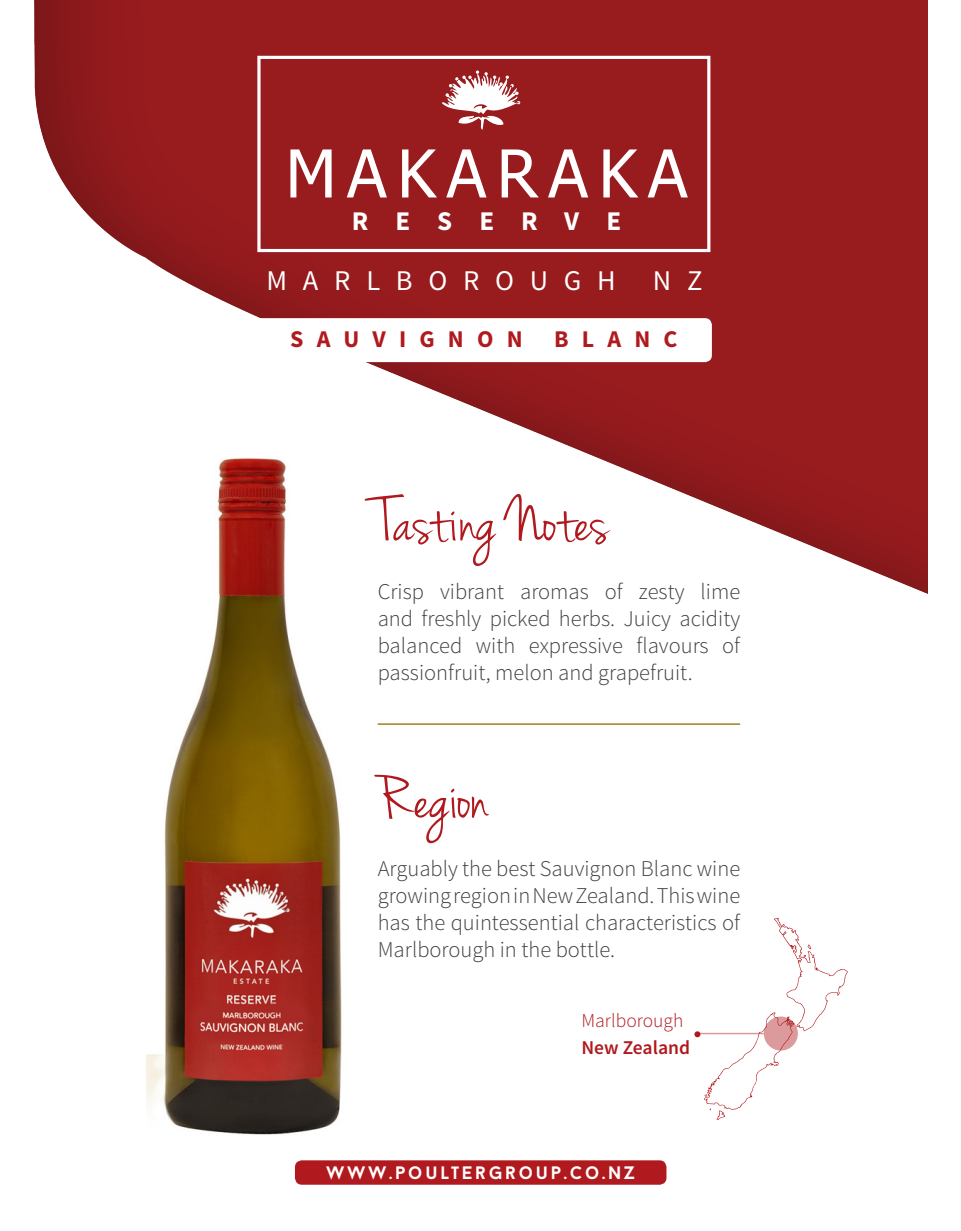
<style>
.page{position:relative;width:961px;height:1231px;background:#fff}
.page>*{position:absolute;margin:0;border:0;box-sizing:border-box;transform-origin:0 0}
.t1{font:66px "Jenna Sue";color:#b01a1e}
.t2{font:66px "Tahoma";letter-spacing:.16em;color:#fff}
.t3{font:28.5px "Source Sans Pro";letter-spacing:.55em;color:#fff}
.t4{font:700 27px "Source Sans Pro";letter-spacing:1em;color:#fff}
.t5{font:700 24px "Source Sans Pro";letter-spacing:.55em;color:#b01a1e}
.t6{font:300 22.5px/27px "Source Sans Pro";color:#3e3e3f;text-align:justify}
.t7{font:300 19.5px "Source Sans Pro";color:#b01a1e}
.t8{font:600 19.5px "Source Sans Pro";color:#b01a1e}
.t9{font:700 18px "Baron Neue";letter-spacing:.15em;color:#fff}
</style>
<div class="page">
<img style="left:34px;top:0;width:893px;height:1185px">
<img style="left:146px;top:448px;width:210px;height:694px">
<svg style="left:442px;top:70px;width:78px;height:60px"></svg>
<div style="left:257px;top:56px;width:453px;height:196px;border:3px solid #fff"></div>
<hr style="left:378px;top:723px;width:362px;height:2px;background:#998321">
<svg style="left:694px;top:917px;width:153px;height:203px"></svg>
<hr style="left:696px;top:1032px;width:67px;height:2px;background:#b01a1e">
<div style="left:295px;top:1160px;width:371px;height:24px;background:#b01a1e;border-radius:7px"></div>
<div style="left:244px;top:318px;width:468px;height:44px;background:#fff;border-radius:7px"></div>
<p class="t2" style="left:285px;top:129px;width:403px">MAKARAKA</p>
<p class="t4" style="left:352px;top:203px;width:271px">RESERVE</p>
<p class="t3" style="left:266px;top:263px;width:351px">MARLBOROUGH</p>
<p class="t3" style="left:653px;top:263px;width:51px">N Z</p>
<p class="t5" style="left:290px;top:324px;width:234px">SAUVIGNON</p>
<p class="t5" style="left:554px;top:324px;width:125px">BLANC</p>
<p class="t1" style="left:378px;top:483px;width:232px">Tasting Notes</p>
<p class="t6" style="left:378px;top:578px;width:364px">Crisp vibrant aromas of zesty lime and freshly picked herbs. Juicy acidity balanced with expressive flavours of passionfruit, melon and grapefruit.</p>
<p class="t1" style="left:378px;top:760px;width:112px">Region</p>
<p class="t6" style="left:378px;top:854px;width:364px">Arguably the best Sauvignon Blanc wine growing region in New Zealand. This wine has the quintessential characteristics of Marlborough in the bottle.</p>
<p class="t7" style="left:581px;top:1008px;width:103px">Marlborough</p>
<p class="t8" style="left:581px;top:1035px;width:110px">New Zealand</p>
<p class="t9" style="left:326px;top:1161px;width:310px">WWW.POULTERGROUP.CO.NZ</p>
</div>
